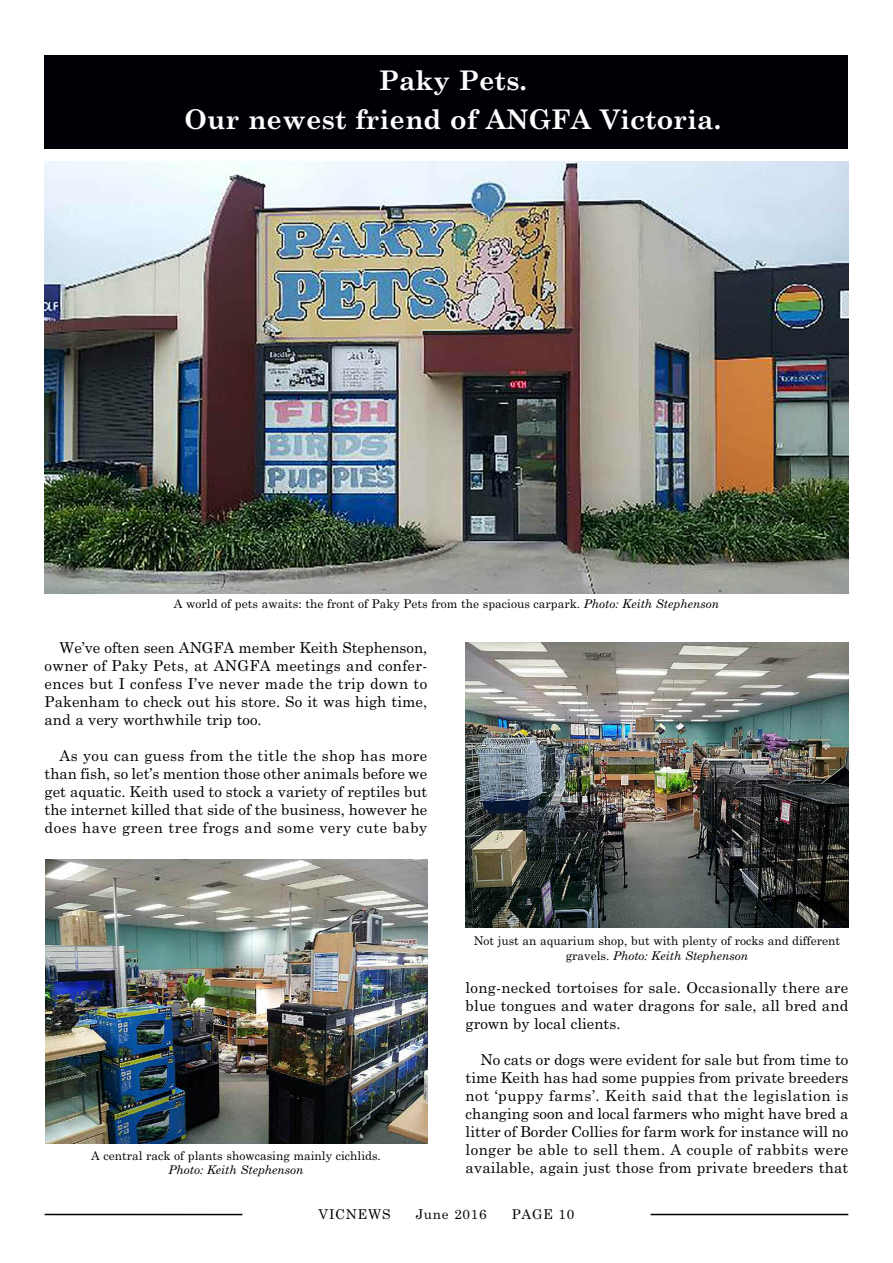
<style>
.page{position:relative;width:893px;height:1263px;background:#fff}
.page>*{position:absolute;margin:0;border:0;box-sizing:border-box;transform-origin:0 0}
.t1{font:700 27px/38.4px "Century Schoolbook";color:#fff;text-align:center}
.t2{font:15px/18px "Century Schoolbook";letter-spacing:.01em;color:#000006;text-align:justify}
.t3{font:13.5px "Century Schoolbook";letter-spacing:.055em;color:#000006}
.t4{font:12px/14.4px "Century Schoolbook";color:#000006;text-align:center}
.t5{font:italic 12px "Century Schoolbook";color:#000006}
.s1{font-style:italic}
</style>
<div class="page">
<hr style="left:45px;top:1214px;width:197px;height:1px;background:#000006">
<hr style="left:651px;top:1214px;width:197px;height:1px;background:#000006">
<div style="left:45px;top:55px;width:803px;height:94px;background:#000006"></div>
<img style="left:45px;top:162px;width:803px;height:432px">
<img style="left:45px;top:860px;width:382px;height:284px">
<img style="left:466px;top:643px;width:382px;height:285px">
<h1 class="t1" style="left:185px;top:62px;width:538px">Paky Pets.<br>Our newest friend of ANGFA Victoria.</h1>
<p class="t4" style="left:174px;top:597px;width:547px">A world of pets awaits: the front of Paky Pets from the spacious carpark. <span class="s1">Photo: Keith Stephenson</span></p>
<p class="t2" style="left:45px;top:639px;width:384px;text-indent:15px">We’ve often seen ANGFA member Keith Stephenson, owner of Paky Pets, at ANGFA meetings and confer&shy;ences but I confess I’ve never made the trip down to Pakenham to check out his store. So it was high time, and a very worthwhile trip too.</p>
<p class="t2" style="left:45px;top:747px;width:384px;text-indent:15px">As you can guess from the title the shop has more than fish, so let’s mention those other animals before we get aquatic. Keith used to stock a variety of reptiles but the internet killed that side of the business, however he does have green tree frogs and some very cute baby</p>
<p class="t4" style="left:91px;top:1148px;width:291px">A central rack of plants showcasing mainly cichlids.</p>
<p class="t5" style="left:168px;top:1163px;width:137px">Photo: Keith Stephenson</p>
<p class="t4" style="left:474px;top:934px;width:368px">Not just an aquarium shop, but with plenty of rocks and different gravels. <span class="s1">Photo: Keith Stephenson</span></p>
<p class="t2" style="left:466px;top:979px;width:384px">long-necked tortoises for sale. Occasionally there are blue tongues and water dragons for sale, all bred and grown by local clients.</p>
<p class="t2" style="left:466px;top:1051px;width:384px;text-indent:15px">No cats or dogs were evident for sale but from time to time Keith has had some puppies from private breeders not ‘puppy farms’. Keith said that the legislation is changing soon and local farmers who might have bred a litter of Border Collies for farm work for instance will no longer be able to sell them. A couple of rabbits were available, again just those from private breeders that</p>
<p class="t3" style="left:319px;top:1206px;width:74px">VICNEWS</p>
<p class="t3" style="left:416px;top:1206px;width:72px">June 2016</p>
<p class="t3" style="left:512px;top:1206px;width:64px">PAGE 10</p>
</div>
